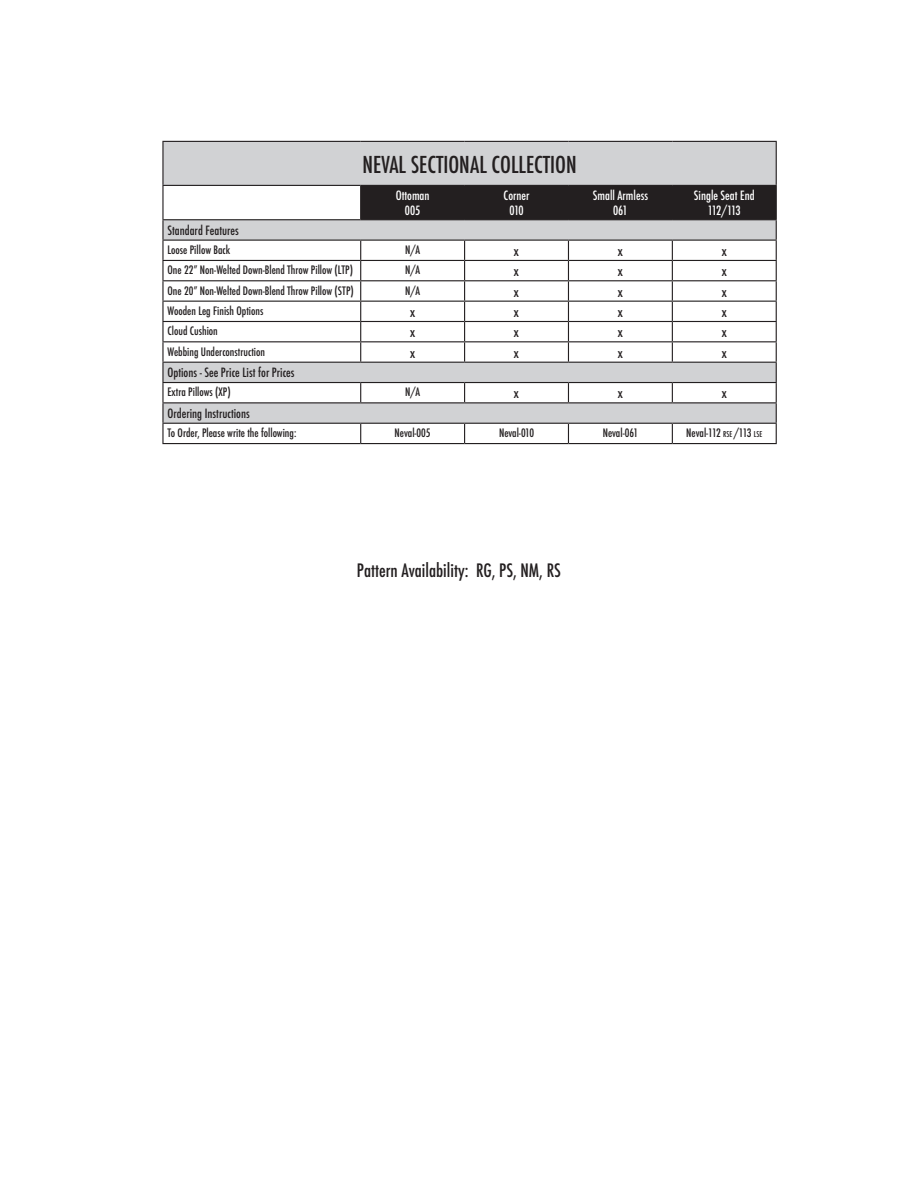
<style>
.page{position:relative;width:918px;height:1188px;background:#fff}
.page>*{position:absolute;margin:0;border:0;box-sizing:border-box;transform-origin:0 0}
.t1{font:500 condensed 22.65px "Futura";color:#231f20}
.t2{font:500 condensed 18px "Futura";color:#231f20}
.t3{font:500 condensed 13.65px "Futura";color:#231f20}
.t4{font:500 condensed 12.45px "Futura";color:#231f20}
.t5{font:500 condensed 12.45px "Futura";color:#fff}
.t6{font:500 condensed 11.4px "Futura";color:#231f20}
.t7{font:500 condensed 11.4px "Futura";letter-spacing:-.035em;color:#231f20}
.s1{font-size:7.95px}
</style>
<div class="page">
<svg style="left:164px;top:142px;width:612px;height:281px;fill:#d1d2d4"></svg>
<hr style="left:162px;top:141px;width:199px;height:1px;background:#231f20">
<hr style="left:162px;top:142px;width:2px;height:43px;background:#231f20">
<hr style="left:361px;top:141px;width:104px;height:1px;background:#231f20">
<hr style="left:465px;top:141px;width:103px;height:1px;background:#231f20">
<hr style="left:568px;top:141px;width:104px;height:1px;background:#231f20">
<hr style="left:672px;top:141px;width:105px;height:1px;background:#231f20">
<hr style="left:776px;top:142px;width:1px;height:43px;background:#231f20">
<hr style="left:162px;top:185px;width:199px;height:1px;background:#231f20">
<hr style="left:162px;top:186px;width:2px;height:33px;background:#231f20">
<hr style="left:162px;top:219px;width:199px;height:1px;background:#231f20">
<hr style="left:162px;top:220px;width:2px;height:20px;background:#231f20">
<hr style="left:162px;top:240px;width:199px;height:1px;background:#231f20">
<hr style="left:162px;top:260px;width:199px;height:1px;background:#231f20">
<svg style="left:162px;top:241px;width:2px;height:39px"></svg>
<hr style="left:162px;top:280px;width:199px;height:1px;background:#231f20">
<hr style="left:162px;top:281px;width:2px;height:20px;background:#231f20">
<hr style="left:162px;top:301px;width:199px;height:1px;background:#231f20">
<hr style="left:162px;top:321px;width:199px;height:1px;background:#231f20">
<svg style="left:162px;top:302px;width:2px;height:39px"></svg>
<hr style="left:162px;top:341px;width:199px;height:1px;background:#231f20">
<hr style="left:162px;top:342px;width:2px;height:20px;background:#231f20">
<hr style="left:162px;top:362px;width:199px;height:1px;background:#231f20">
<hr style="left:162px;top:382px;width:199px;height:1px;background:#231f20">
<svg style="left:162px;top:363px;width:2px;height:39px"></svg>
<hr style="left:162px;top:402px;width:199px;height:1px;background:#231f20">
<hr style="left:162px;top:403px;width:2px;height:20px;background:#231f20">
<hr style="left:162px;top:423px;width:199px;height:1px;background:#231f20">
<svg style="left:162px;top:424px;width:2px;height:19px"></svg>
<svg style="left:360px;top:185px;width:417px;height:258px"></svg>
<hr style="left:162px;top:443px;width:199px;height:1px;background:#231f20">
<hr style="left:361px;top:443px;width:104px;height:1px;background:#231f20">
<hr style="left:465px;top:443px;width:103px;height:1px;background:#231f20">
<hr style="left:568px;top:443px;width:104px;height:1px;background:#231f20">
<hr style="left:672px;top:443px;width:105px;height:1px;background:#231f20">
<p class="t1" style="left:363px;top:150px;width:216px">NEVAL SECTIONAL COLLECTION</p>
<p class="t5" style="left:396px;top:188px;width:35px">Ottoman</p>
<p class="t5" style="left:405px;top:203px;width:17px">005</p>
<p class="t5" style="left:504px;top:188px;width:27px">Corner</p>
<p class="t5" style="left:509px;top:203px;width:16px">010</p>
<p class="t5" style="left:593px;top:188px;width:57px">Small Armless</p>
<p class="t5" style="left:613px;top:203px;width:16px">061</p>
<p class="t5" style="left:694px;top:188px;width:62px">Single Seat End</p>
<p class="t5" style="left:708px;top:203px;width:34px">112/113</p>
<p class="t4" style="left:168px;top:222px;width:73px">Standard Features</p>
<p class="t6" style="left:168px;top:243px;width:64px">Loose Pillow Back</p>
<p class="t6" style="left:405px;top:243px;width:17px">N/A</p>
<p class="t3" style="left:514px;top:242px;width:7px">x</p>
<p class="t3" style="left:618px;top:242px;width:7px">x</p>
<p class="t3" style="left:722px;top:242px;width:7px">x</p>
<p class="t6" style="left:168px;top:263px;width:187px">One 22” Non-Welted Down-Blend Throw Pillow (LTP)</p>
<p class="t6" style="left:405px;top:263px;width:17px">N/A</p>
<p class="t3" style="left:514px;top:262px;width:7px">x</p>
<p class="t3" style="left:618px;top:262px;width:7px">x</p>
<p class="t3" style="left:722px;top:262px;width:7px">x</p>
<p class="t6" style="left:168px;top:283px;width:188px">One 20” Non-Welted Down-Blend Throw Pillow (STP)</p>
<p class="t6" style="left:405px;top:283px;width:17px">N/A</p>
<p class="t3" style="left:514px;top:283px;width:7px">x</p>
<p class="t3" style="left:618px;top:283px;width:7px">x</p>
<p class="t3" style="left:722px;top:283px;width:7px">x</p>
<p class="t6" style="left:168px;top:304px;width:98px">Wooden Leg Finish Options</p>
<p class="t3" style="left:410px;top:303px;width:7px">x</p>
<p class="t3" style="left:514px;top:303px;width:7px">x</p>
<p class="t3" style="left:618px;top:303px;width:7px">x</p>
<p class="t3" style="left:722px;top:303px;width:7px">x</p>
<p class="t6" style="left:168px;top:324px;width:52px">Cloud Cushion</p>
<p class="t3" style="left:410px;top:324px;width:7px">x</p>
<p class="t3" style="left:514px;top:324px;width:7px">x</p>
<p class="t3" style="left:618px;top:324px;width:7px">x</p>
<p class="t3" style="left:722px;top:324px;width:7px">x</p>
<p class="t6" style="left:168px;top:344px;width:99px">Webbing Underconstruction</p>
<p class="t3" style="left:410px;top:344px;width:7px">x</p>
<p class="t3" style="left:514px;top:344px;width:7px">x</p>
<p class="t3" style="left:618px;top:344px;width:7px">x</p>
<p class="t3" style="left:722px;top:344px;width:7px">x</p>
<p class="t4" style="left:168px;top:364px;width:129px">Options - See Price List for Prices</p>
<p class="t6" style="left:168px;top:385px;width:65px">Extra Pillows (XP)</p>
<p class="t6" style="left:405px;top:385px;width:17px">N/A</p>
<p class="t3" style="left:514px;top:385px;width:7px">x</p>
<p class="t3" style="left:618px;top:385px;width:7px">x</p>
<p class="t3" style="left:722px;top:385px;width:7px">x</p>
<p class="t4" style="left:168px;top:405px;width:84px">Ordering Instructions</p>
<p class="t6" style="left:168px;top:426px;width:130px">To Order, Please write the following:</p>
<p class="t6" style="left:395px;top:426px;width:38px">Neval-005</p>
<p class="t6" style="left:499px;top:426px;width:37px">Neval-010</p>
<p class="t6" style="left:603px;top:426px;width:37px">Neval-061</p>
<p class="t7" style="left:686px;top:426px;width:77px">Neval-112 <span class="s1">RSE</span> /113 <span class="s1">LSE</span></p>
<p class="t2" style="left:357px;top:559px;width:205px">Pattern Availability: RG, PS, NM, RS</p>
</div>
